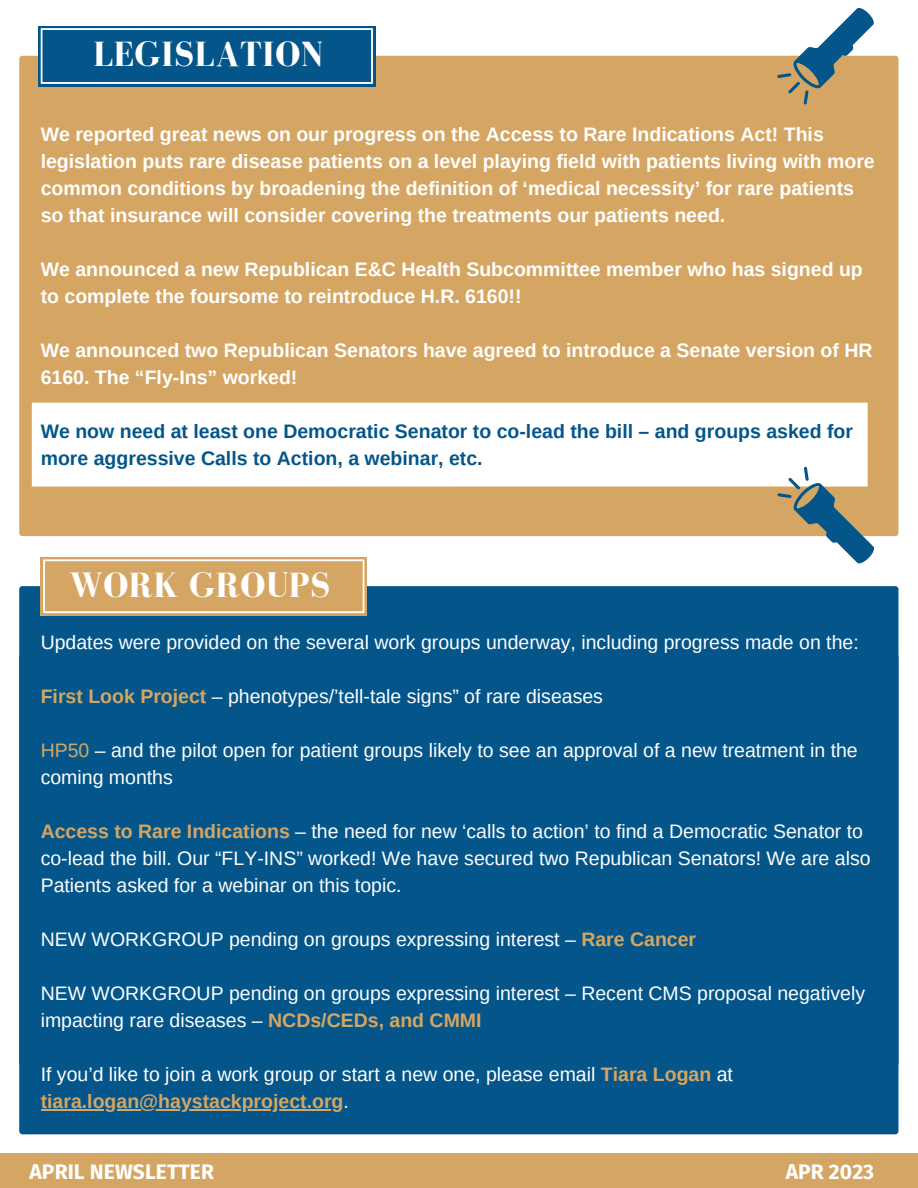
<style>
.page{position:relative;width:918px;height:1188px;background:#fff}
.page>*{position:absolute;margin:0;border:0;box-sizing:border-box;transform-origin:0 0}
.t1{font:700 36px "Bodoni FLF";letter-spacing:.01em;color:#fff}
.t2{font:700 21px "Fira Sans";letter-spacing:.005em;color:#fff}
.t3{font:19.5px/27px "Arimo";color:#fefefe}
.t4{font:700 19.5px/27px "Arimo";color:#fff}
.t5{font:700 19.5px/27px "Arimo";color:#04568a}
.s1{font-weight:700;color:#d5a663}
.s2{color:#d5a663}
</style>
<div class="page">
<div style="left:19px;top:56px;width:879px;height:480px;background:#d5a663"></div>
<svg style="left:32px;top:403px;width:836px;height:84px"></svg>
<div style="left:19px;top:1067px;width:879px;height:67px;background:#04568a"></div>
<div style="left:19px;top:586px;width:879px;height:481px;background:#04568a"></div>
<hr style="left:41px;top:1109px;width:303px;height:1px;background:#d5a663">
<div style="left:0;top:1153px;width:918px;height:35px;background:#d5a663"></div>
<div style="left:38px;top:26px;width:338px;height:60px;background:#04568a"></div>
<svg style="left:41px;top:28px;width:332px;height:56px"></svg>
<svg style="left:777px;top:7px;width:98px;height:98px"></svg>
<svg style="left:41px;top:557px;width:326px;height:59px;fill:#d5a663"></svg>
<svg style="left:43px;top:560px;width:321px;height:53px"></svg>
<svg style="left:777px;top:467px;width:98px;height:97px"></svg>
<h1 class="t1" style="left:93px;top:35px;width:231px">LEGISLATION</h1>
<p class="t4" style="left:41px;top:121px;width:836px">We reported great news on our progress on the Access to Rare Indications Act! This legislation puts rare disease patients on a level playing field with patients living with more common conditions by broadening the definition of ‘medical necessity’ for rare patients so that insurance will consider covering the treatments our patients need.</p>
<p class="t4" style="left:41px;top:256px;width:824px">We announced a new Republican E&amp;C Health Subcommittee member who has signed up to complete the foursome to reintroduce H.R. 6160!!</p>
<p class="t4" style="left:41px;top:337px;width:833px">We announced two Republican Senators have agreed to introduce a Senate version of HR<br>6160. The “Fly-Ins” worked!</p>
<p class="t5" style="left:41px;top:418px;width:814px">We now need at least one Democratic Senator to co-lead the bill – and groups asked for more aggressive Calls to Action, a webinar, etc.</p>
<h1 class="t1" style="left:69px;top:565px;width:263px">WORK GROUPS</h1>
<p class="t3" style="left:41px;top:629px;width:820px">Updates were provided on the several work groups underway, including progress made on the:</p>
<p class="t3" style="left:41px;top:683px;width:564px"><span class="s1">First Look Project</span> – phenotypes/’tell-tale signs” of rare diseases</p>
<p class="t3" style="left:41px;top:737px;width:819px"><span class="s2">HP50</span> – and the pilot open for patient groups likely to see an approval of a new treatment in the coming months</p>
<p class="t3" style="left:41px;top:818px;width:831px"><span class="s1">Access to Rare Indications</span> – the need for new ‘calls to action’ to find a Democratic Senator to co-lead the bill. Our “FLY-INS” worked! We have secured two Republican Senators! We are also<br>Patients asked for a webinar on this topic.</p>
<p class="t3" style="left:41px;top:926px;width:657px">NEW WORKGROUP pending on groups expressing interest – <span class="s1">Rare Cancer</span></p>
<p class="t3" style="left:41px;top:980px;width:826px">NEW WORKGROUP pending on groups expressing interest – Recent CMS proposal negatively impacting rare diseases – <span class="s1">NCDs/CEDs, and CMMI</span></p>
<p class="t3" style="left:41px;top:1061px;width:694px">If you’d like to join a work group or start a new one, please email <span class="s1">Tiara Logan</span> at <span class="s1">tiara.logan@haystackproject.org</span>.</p>
<p class="t2" style="left:30px;top:1160px;width:186px">APRIL NEWSLETTER</p>
<p class="t2" style="left:786px;top:1160px;width:90px">APR 2023</p>
</div>
